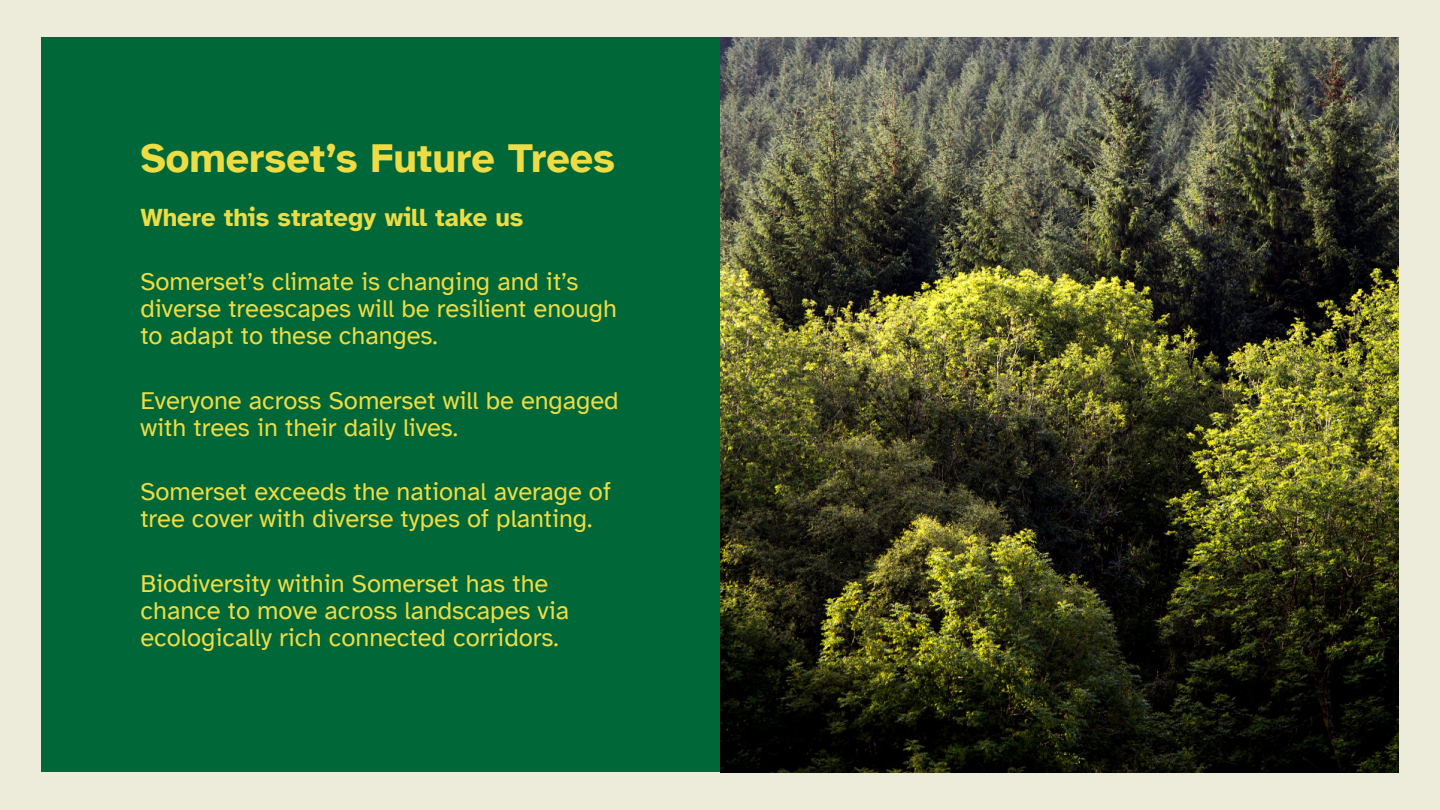
<style>
.page{position:relative;width:1440px;height:810px;background:#edebd9}
.page>*{position:absolute;margin:0;border:0;box-sizing:border-box;transform-origin:0 0}
.t1{font:700 41.25px "Atkinson Hyperlegible";color:#eedc44}
.t2{font:25.5px/27px "Atkinson Hyperlegible";color:#eedc44}
.t3{font:700 25.5px "Atkinson Hyperlegible";color:#eedc44}
</style>
<div class="page">
<div style="left:41px;top:38px;width:679px;height:734px;background:#006738"></div>
<img style="left:720px;top:38px;width:679px;height:734px">
<h1 class="t1" style="left:140px;top:133px;width:476px">Somerset’s Future Trees</h1>
<p class="t3" style="left:140px;top:201px;width:385px">Where this strategy will take us</p>
<p class="t2" style="left:140px;top:268px;width:478px">Somerset’s climate is changing and it’s diverse treescapes will be resilient enough to adapt to these changes.</p>
<p class="t2" style="left:140px;top:387px;width:480px">Everyone across Somerset will be engaged with trees in their daily lives.</p>
<p class="t2" style="left:140px;top:478px;width:472px">Somerset exceeds the national average of tree cover with diverse types of planting.</p>
<p class="t2" style="left:140px;top:570px;width:431px">Biodiversity within Somerset has the chance to move across landscapes via ecologically rich connected corridors.</p>
</div>
